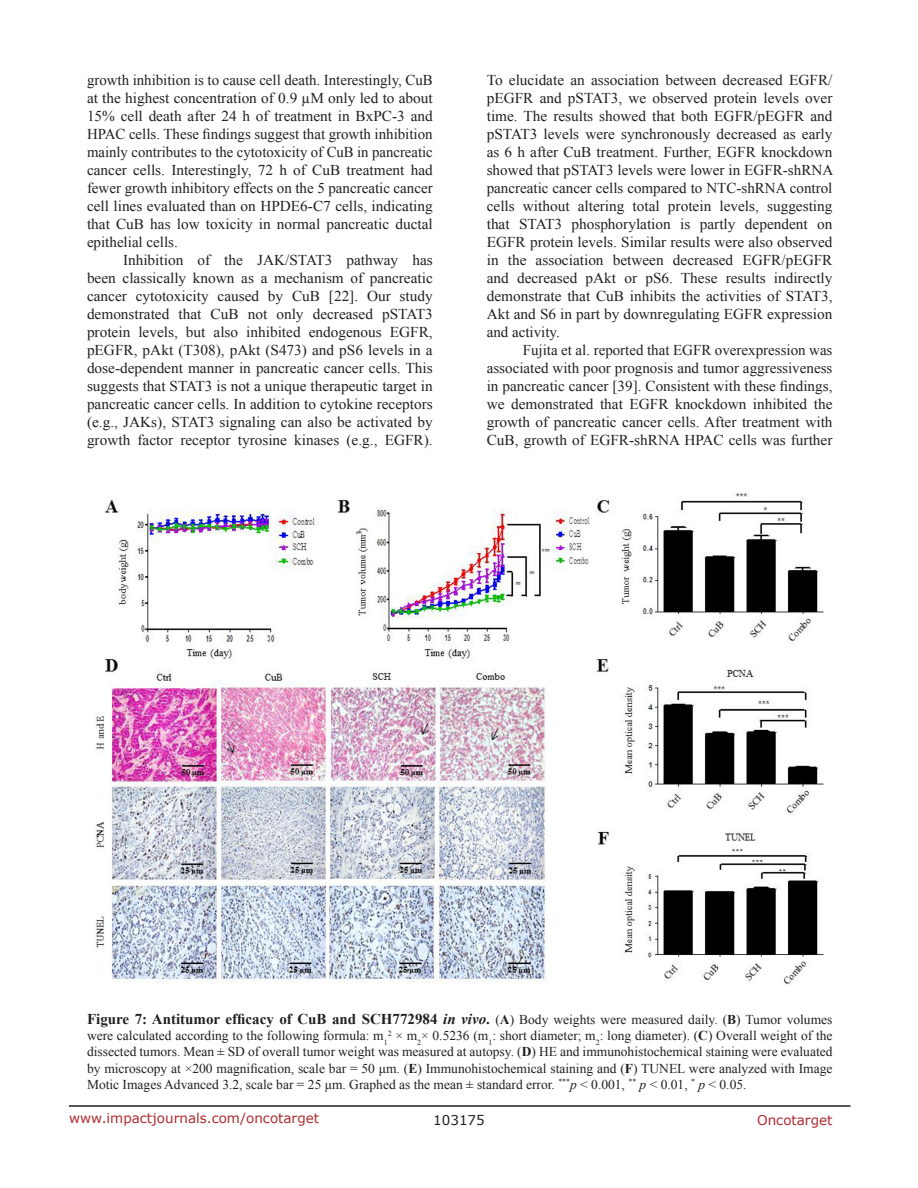
<style>
.page{position:relative;width:918px;height:1188px;background:#fff}
.page>*{position:absolute;margin:0;border:0;box-sizing:border-box;transform-origin:0 0}
.BodyText{font:15px/18px "Times New Roman";color:#231f20;text-align:justify}
.FigureText{font:13.5px/16.2px "Times New Roman";color:#231f20;text-align:justify}
.t1{font:13.5px "Verdana";color:#ac2b31}
.t2{font:13.5px "Verdana";color:#231f20}
.s1{font-weight:700;font-size:15px}
.s2{font-weight:700;font-style:italic;font-size:15px}
.s3{font-weight:700}
.s4{font-style:italic}
</style>
<div class="page">
<hr style="left:69px;top:1105px;width:781px;height:2px;background:#231f20">
<img style="left:95px;top:493px;width:729px;height:491px">
<p class="BodyText" style="left:87px;top:71px;width:347px">growth inhibition is to cause cell death. Interestingly, CuB at the highest concentration of 0.9 µM only led to about 15% cell death after 24 h of treatment in BxPC-3 and HPAC cells. These findings suggest that growth inhibition mainly contributes to the cytotoxicity of CuB in pancreatic cancer cells. Interestingly, 72 h of CuB treatment had fewer growth inhibitory effects on the 5 pancreatic cancer cell lines evaluated than on HPDE6-C7 cells, indicating that CuB has low toxicity in normal pancreatic ductal epithelial cells.</p>
<p class="BodyText" style="left:87px;top:251px;width:347px;text-indent:36px">Inhibition of the JAK/STAT3 pathway has been classically known as a mechanism of pancreatic cancer cytotoxicity caused by CuB [22]. Our study demonstrated that CuB not only decreased pSTAT3 protein levels, but also inhibited endogenous EGFR, pEGFR, pAkt (T308), pAkt (S473) and pS6 levels in a dose-dependent manner in pancreatic cancer cells. This suggests that STAT3 is not a unique therapeutic target in pancreatic cancer cells. In addition to cytokine receptors (e.g., JAKs), STAT3 signaling can also be activated by growth factor receptor tyrosine kinases (e.g., EGFR).</p>
<p class="BodyText" style="left:487px;top:71px;width:348px">To elucidate an association between decreased EGFR/ pEGFR and pSTAT3, we observed protein levels over time. The results showed that both EGFR/pEGFR and pSTAT3 levels were synchronously decreased as early as 6 h after CuB treatment. Further, EGFR knockdown showed that pSTAT3 levels were lower in EGFR-shRNA pancreatic cancer cells compared to NTC-shRNA control cells without altering total protein levels, suggesting that STAT3 phosphorylation is partly dependent on EGFR protein levels. Similar results were also observed in the association between decreased EGFR/pEGFR and decreased pAkt or pS6. These results indirectly demonstrate that CuB inhibits the activities of STAT3, Akt and S6 in part by downregulating EGFR expression and activity.</p>
<p class="BodyText" style="left:487px;top:341px;width:347px;text-indent:36px">Fujita et al. reported that EGFR overexpression was associated with poor prognosis and tumor aggressiveness in pancreatic cancer [39]. Consistent with these findings, we demonstrated that EGFR knockdown inhibited the growth of pancreatic cancer cells. After treatment with CuB, growth of EGFR-shRNA HPAC cells was further</p>
<p class="FigureText" style="left:87px;top:1011px;width:747px"><span class="s1">Figure 7: Antitumor efficacy of CuB and SCH772984</span> <span class="s2">in vivo</span><span class="s1">.</span> (<span class="s3">A</span>) Body weights were measured daily. (<span class="s3">B</span>) Tumor volumes were calculated according to the following formula: m<sub>1</sub><sup>2</sup> × m<sub>2</sub>× 0.5236 (m<sub>1</sub>: short diameter; m<sub>2</sub>: long diameter). (<span class="s3">C</span>) Overall weight of the dissected tumors. Mean ± SD of overall tumor weight was measured at autopsy. (<span class="s3">D</span>) HE and immunohistochemical staining were evaluated by microscopy at ×200 magnification, scale bar = 50 μm. (<span class="s3">E</span>) Immunohistochemical staining and (<span class="s3">F</span>) TUNEL were analyzed with Image Motic Images Advanced 3.2, scale bar = 25 μm. Graphed as the mean ± standard error. <sup>***</sup><span class="s4">p</span> &lt; 0.001, <sup>**</sup> <span class="s4">p</span> &lt; 0.01, <sup>*</sup> <span class="s4">p</span> &lt; 0.05.</p>
<p class="t1" style="left:69px;top:1109px;width:252px">www.impactjournals.com/oncotarget</p>
<p class="t2" style="left:433px;top:1111px;width:53px">103175</p>
<p class="t1" style="left:757px;top:1111px;width:77px">Oncotarget</p>
</div>
